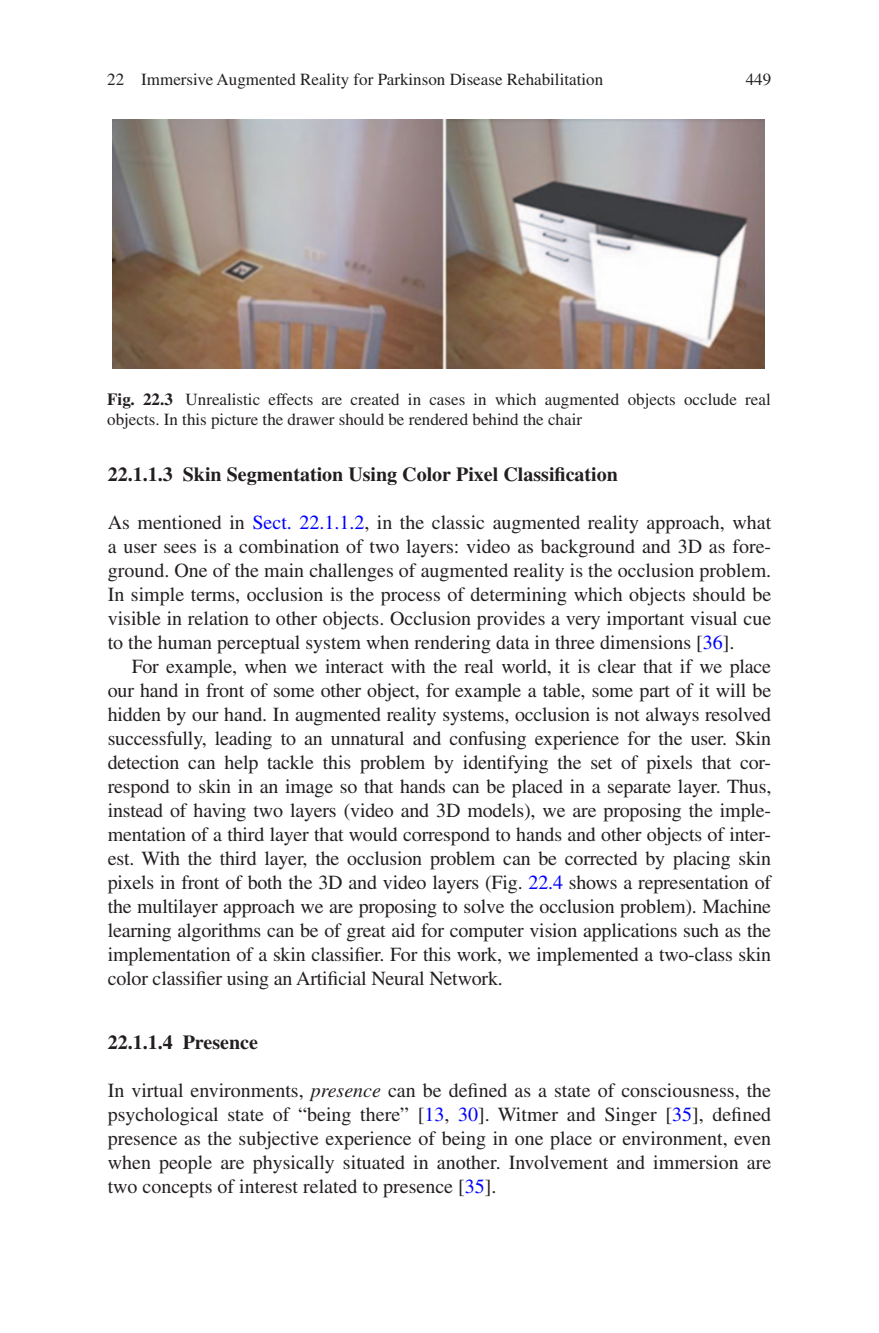
<style>
.page{position:relative;width:879px;height:1333px;background:#fff}
.page>*{position:absolute;margin:0;border:0;box-sizing:border-box;transform-origin:0 0}
.t1{font:20px/24px "Times";color:#231f20;text-align:justify}
.t2{font:700 20px "Times";color:#231f20}
.t3{font:17px/20px "Times";color:#231f20}
.s1{font-weight:700}
.s2{color:#00f}
.s3{font-style:italic}
</style>
<div class="page">
<img style="left:113px;top:120px;width:652px;height:248px">
<p class="t3" style="left:107px;top:69px;width:497px">22 Immersive Augmented Reality for Parkinson Disease Rehabilitation</p>
<p class="t3" style="left:746px;top:69px;width:27px">449</p>
<p class="t3" style="left:107px;top:389px;width:665px"><span class="s1">Fig. 22.3</span> Unrealistic effects are created in cases in which augmented objects occlude real objects. In this picture the drawer should be rendered behind the chair</p>
<p class="t2" style="left:108px;top:462px;width:512px">22.1.1.3 Skin Segmentation Using Color Pixel Classification</p>
<p class="t1" style="left:108px;top:510px;width:665px">As mentioned in <span class="s2">Sect. 22.1.1.2</span>, in the classic augmented reality approach, what a user sees is a combination of two layers: video as background and 3D as fore&shy;ground. One of the main challenges of augmented reality is the occlusion problem.<br>In simple terms, occlusion is the process of determining which objects should be visible in relation to other objects. Occlusion provides a very important visual cue to the human perceptual system when rendering data in three dimensions [<span class="s2">36</span>].</p>
<p class="t1" style="left:108px;top:654px;width:665px;text-indent:24px">For example, when we interact with the real world, it is clear that if we place our hand in front of some other object, for example a table, some part of it will be hidden by our hand. In augmented reality systems, occlusion is not always resolved successfully, leading to an unnatural and confusing experience for the user. Skin detection can help tackle this problem by identifying the set of pixels that cor&shy;respond to skin in an image so that hands can be placed in a separate layer. Thus, instead of having two layers (video and 3D models), we are proposing the imple&shy;mentation of a third layer that would correspond to hands and other objects of inter&shy;est. With the third layer, the occlusion problem can be corrected by placing skin pixels in front of both the 3D and video layers (Fig. <span class="s2">22.4</span> shows a representation of the multilayer approach we are proposing to solve the occlusion problem). Machine learning algorithms can be of great aid for computer vision applications such as the implementation of a skin classifier. For this work, we implemented a two-class skin color classifier using an Artificial Neural Network.</p>
<p class="t2" style="left:108px;top:1030px;width:152px">22.1.1.4 Presence</p>
<p class="t1" style="left:108px;top:1078px;width:665px">In virtual environments, <span class="s3">presence</span> can be defined as a state of consciousness, the psychological state of “being there” [<span class="s2">13</span>, <span class="s2">30</span>]. Witmer and Singer [<span class="s2">35</span>], defined presence as the subjective experience of being in one place or environment, even when people are physically situated in another. Involvement and immersion are two concepts of interest related to presence [<span class="s2">35</span>].</p>
</div>
